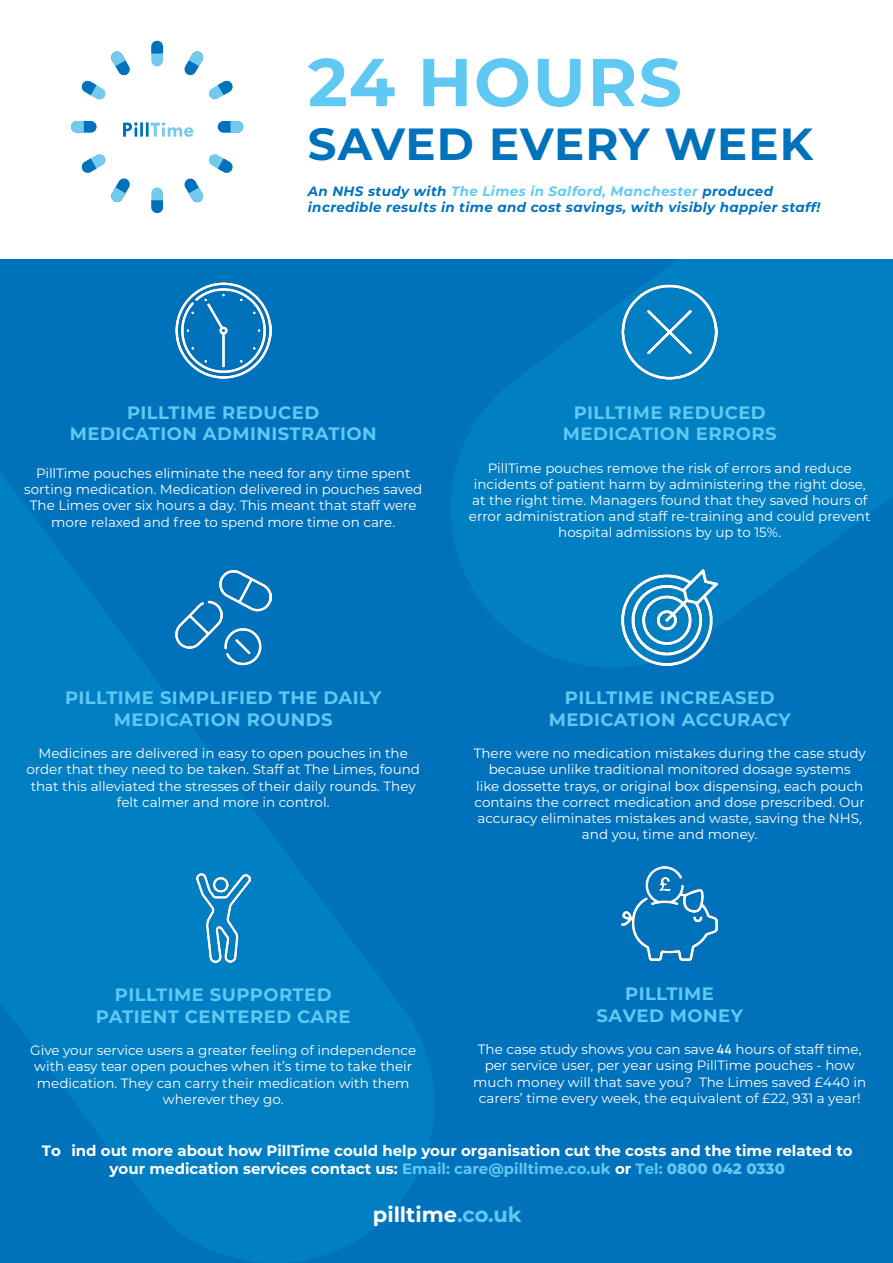
<style>
.page{position:relative;width:893px;height:1263px;background:#fff}
.page>*{position:absolute;margin:0;border:0;box-sizing:border-box;transform-origin:0 0}
.t1{font:700 67.5px "Montserrat";letter-spacing:.025em;color:#60c9f3}
.t2{font:700 45px "Montserrat";letter-spacing:.015em;color:#0072bc}
.t3{font:700 21px "Montserrat";color:#fff}
.t4{font:700 18px/21.6px "Montserrat";letter-spacing:.025em;color:#60c9f3;text-align:center}
.t5{font:700 15px/18px "Montserrat";color:#fff;text-align:center}
.t6{font:13.5px/16.2px "Montserrat";color:#fff;text-align:center}
.t7{font:italic 700 13.5px/16.2px "Montserrat";letter-spacing:.025em;color:#0072bc}
.s1{color:#60c9f3}
.s2{font-family:"Bahnschrift"}
.s3{font-weight:800;color:#60c9f3}
</style>
<div class="page">
<img style="left:0;top:40px;width:893px;height:1223px">
<img style="left:175px;top:570px;width:96px;height:95px">
<img style="left:175px;top:282px;width:96px;height:96px">
<img style="left:622px;top:284px;width:96px;height:96px">
<img style="left:196px;top:874px;width:54px;height:89px">
<img style="left:622px;top:570px;width:96px;height:95px">
<img style="left:622px;top:867px;width:96px;height:94px">
<div style="left:151px;top:41px;width:12px;height:25px;background:#72cbef;border-radius:6px"></div>
<div style="left:151px;top:187px;width:12px;height:26px;background:#72cbef;border-radius:6px"></div>
<div style="left:71px;top:121px;width:26px;height:12px;background:#0072bc;border-radius:6px"></div>
<div style="left:218px;top:121px;width:25px;height:12px;background:#0072bc;border-radius:6px"></div>
<svg style="left:151px;top:41px;width:12px;height:13px"></svg>
<svg style="left:151px;top:200px;width:12px;height:13px"></svg>
<svg style="left:81px;top:51px;width:50px;height:49px"></svg>
<svg style="left:184px;top:153px;width:49px;height:50px"></svg>
<svg style="left:71px;top:121px;width:13px;height:12px"></svg>
<svg style="left:231px;top:121px;width:12px;height:12px"></svg>
<svg style="left:81px;top:153px;width:50px;height:50px"></svg>
<svg style="left:184px;top:51px;width:49px;height:49px"></svg>
<svg style="left:123px;top:122px;width:70px;height:15px"></svg>
<p class="t1" style="left:308px;top:34px;width:375px">24 HOURS</p>
<p class="t2" style="left:308px;top:112px;width:507px">SAVED EVERY WEEK</p>
<p class="t7" style="left:308px;top:183px;width:514px">An NHS study with <span class="s1">The Limes in Salford, Manchester</span> produced incredible results in time and cost savings, with visibly happier staff!</p>
<p class="t4" style="left:70px;top:400px;width:308px">PILLTIME REDUCED<br>MEDICATION ADMINISTRATION</p>
<p class="t6" style="left:24px;top:465px;width:400px">PillTime pouches eliminate the need for any time spent sorting medication. Medication delivered in pouches saved The Limes over six hours a day. This meant that staff were more relaxed and free to spend more time on care.</p>
<p class="t4" style="left:563px;top:400px;width:215px">PILLTIME REDUCED<br>MEDICATION ERRORS</p>
<p class="t6" style="left:469px;top:459px;width:403px">PillTime pouches remove the risk of errors and reduce incidents of patient harm by administering the right dose, at the right time. Managers found that they saved hours of error administration and staff re-training and could prevent hospital admissions by up to 15%.</p>
<p class="t4" style="left:65px;top:686px;width:318px">PILLTIME SIMPLIFIED THE DAILY<br>MEDICATION ROUNDS</p>
<p class="t6" style="left:26px;top:745px;width:395px">Medicines are delivered in easy to open pouches in the order that they need to be taken. Staff at The Limes, found that this alleviated the stresses of their daily rounds. They felt calmer and more in control.</p>
<p class="t4" style="left:549px;top:686px;width:243px">PILLTIME INCREASED<br>MEDICATION ACCURACY</p>
<p class="t6" style="left:474px;top:745px;width:394px">There were no medication mistakes during the case study because unlike traditional monitored dosage systems<br>like dossette trays, or original box dispensing, each pouch contains the correct medication and dose prescribed. Our accuracy eliminates mistakes and waste, saving the NHS, and you, time and money.</p>
<p class="t4" style="left:96px;top:983px;width:256px">PILLTIME SUPPORTED<br>PATIENT CENTERED CARE</p>
<p class="t6" style="left:30px;top:1042px;width:387px">Give your service users a greater feeling of independence with easy tear open pouches when it’s time to take their medication. They can carry their medication with them wherever they go.</p>
<p class="t4" style="left:596px;top:982px;width:148px">PILLTIME<br>SAVED MONEY</p>
<p class="t6" style="left:473px;top:1041px;width:394px">The case study shows you can save <span class="s2">44</span> hours of staff time, per service user, per year using PillTime pouches - how much money will that save you? The Limes saved £440 in carers’ time every week, the equivalent of £22, 931 a year!</p>
<p class="t5" style="left:42px;top:1141px;width:812px">To ind out more about how PillTime could help your organisation cut the costs and the time related to your medication services contact us: <span class="s1">Email: care@pilltime.co.uk</span> or <span class="s1">Tel:</span> <span class="s3">0800 042 0330</span></p>
<p class="t3" style="left:373px;top:1200px;width:150px">pilltime<span class="s1">.co.uk</span></p>
</div>
